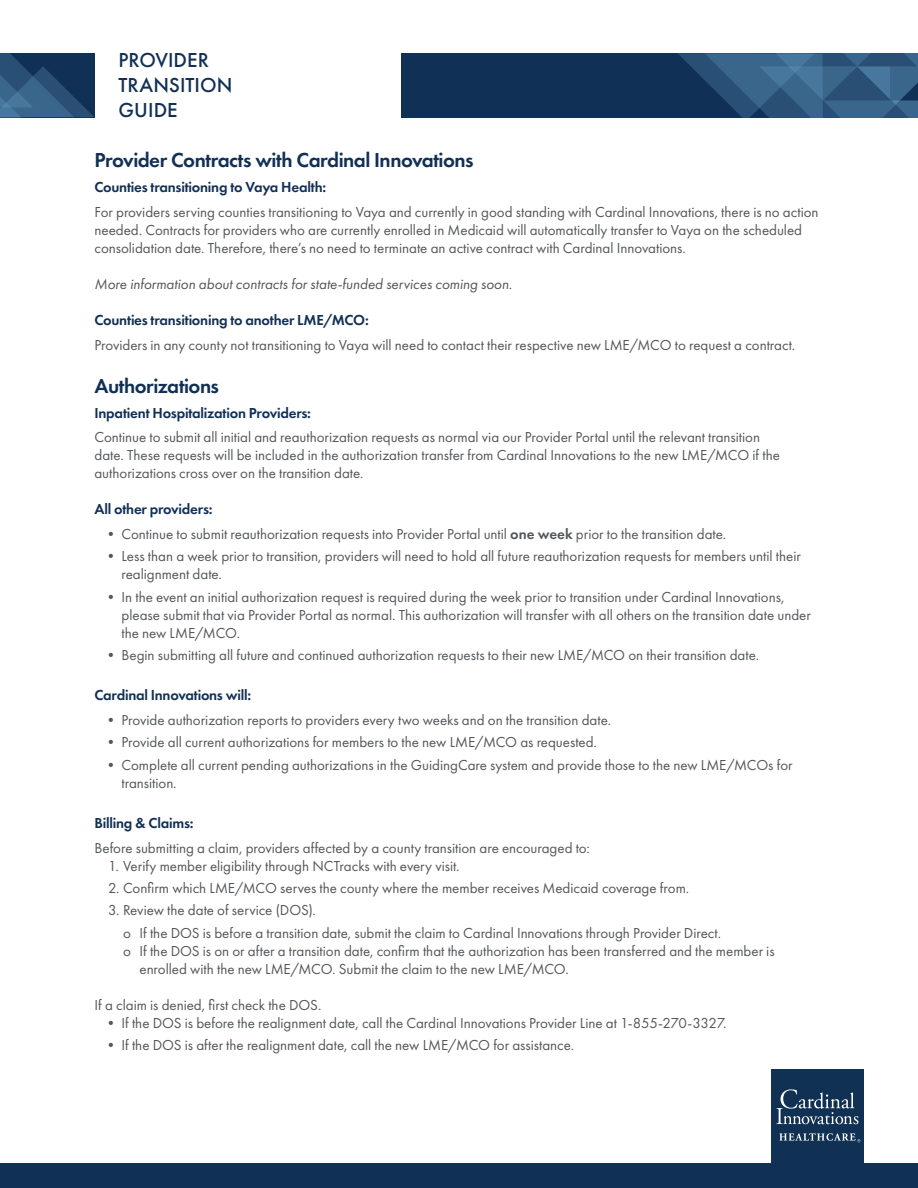
<style>
.page{position:relative;width:918px;height:1188px;background:#fff}
.page>*{position:absolute;margin:0;border:0;box-sizing:border-box;transform-origin:0 0}
.Subheadline{font:600 21px "Futura PT";letter-spacing:-.025em;color:#113056}
.Header_Headline{font:500 21px "Futura PT";color:#113056}
.Body_Text{font:15px/18px "Futura PT";color:#54575a}
.Teal_Headline{font:600 15px "Futura PT";letter-spacing:-.015em;color:#113056}
.Body_Text-2{font:italic 15px "Futura PT";color:#54575a}
.s1{font-weight:600}
</style>
<div class="page">
<div style="left:771px;top:1069px;width:93px;height:94px;background:#103054"></div>
<svg style="left:776px;top:1089px;width:82px;height:35px"></svg>
<svg style="left:779px;top:1133px;width:81px;height:9px"></svg>
<div style="left:0;top:1163px;width:918px;height:25px;background:#113056"></div>
<div style="left:402px;top:53px;width:516px;height:64px;background:#113056"></div>
<svg style="left:678px;top:53px;width:240px;height:64px;background:#30587e"></svg>
<svg style="left:0;top:53px;width:94px;height:64px;background:#264b71"></svg>
<p class="Header_Headline" style="left:119px;top:47px;width:92px">PROVIDER</p>
<p class="Header_Headline" style="left:119px;top:73px;width:115px">TRANSITION</p>
<p class="Header_Headline" style="left:119px;top:98px;width:61px">GUIDE</p>
<p class="Subheadline" style="left:94px;top:147px;width:381px">Provider Contracts with Cardinal Innovations</p>
<p class="Teal_Headline" style="left:94px;top:178px;width:233px">Counties transitioning to Vaya Health:</p>
<p class="Body_Text" style="left:94px;top:203px;width:726px">For providers serving counties transitioning to Vaya and currently in good standing with Cardinal Innovations, there is no action needed. Contracts for providers who are currently enrolled in Medicaid will automatically transfer to Vaya on the scheduled consolidation date. Therefore, there’s no need to terminate an active contract with Cardinal Innovations.</p>
<p class="Body_Text-2" style="left:94px;top:275px;width:419px">More information about contracts for state-funded services coming soon.</p>
<p class="Teal_Headline" style="left:94px;top:311px;width:276px">Counties transitioning to another LME/MCO:</p>
<p class="Body_Text" style="left:94px;top:336px;width:702px">Providers in any county not transitioning to Vaya will need to contact their respective new LME/MCO to request a contract.</p>
<p class="Subheadline" style="left:94px;top:373px;width:126px">Authorizations</p>
<p class="Teal_Headline" style="left:94px;top:403px;width:218px">Inpatient Hospitalization Providers:</p>
<p class="Body_Text" style="left:94px;top:428px;width:687px">Continue to submit all initial and reauthorization requests as normal via our Provider Portal until the relevant transition date. These requests will be included in the authorization transfer from Cardinal Innovations to the new LME/MCO if the authorizations cross over on the transition date.</p>
<p class="Teal_Headline" style="left:94px;top:500px;width:120px">All other providers:</p>
<p class="Body_Text" style="left:104px;top:525px;width:624px">• Continue to submit reauthorization requests into Provider Portal until <span class="s1">one week</span> prior to the transition date.</p>
<p class="Body_Text" style="left:122px;top:547px;width:681px;text-indent:-18px">• Less than a week prior to transition, providers will need to hold all future reauthorization requests for members until their realignment date.</p>
<p class="Body_Text" style="left:122px;top:588px;width:691px;text-indent:-18px">• In the event an initial authorization request is required during the week prior to transition under Cardinal Innovations, please submit that via Provider Portal as normal. This authorization will transfer with all others on the transition date under the new LME/MCO.</p>
<p class="Body_Text" style="left:104px;top:646px;width:657px">• Begin submitting all future and continued authorization requests to their new LME/MCO on their transition date.</p>
<p class="Teal_Headline" style="left:94px;top:686px;width:158px">Cardinal Innovations will:</p>
<p class="Body_Text" style="left:104px;top:711px;width:509px">• Provide authorization reports to providers every two weeks and on the transition date.</p>
<p class="Body_Text" style="left:104px;top:733px;width:495px">• Provide all current authorizations for members to the new LME/MCO as requested.</p>
<p class="Body_Text" style="left:122px;top:756px;width:673px;text-indent:-18px">• Complete all current pending authorizations in the GuidingCare system and provide those to the new LME/MCOs for transition.</p>
<p class="Teal_Headline" style="left:94px;top:814px;width:101px">Billing &amp; Claims:</p>
<p class="Body_Text" style="left:94px;top:839px;width:497px">Before submitting a claim, providers affected by a county transition are encouraged to:</p>
<p class="Body_Text" style="left:108px;top:857px;width:353px">1. Verify member eligibility through NCTracks with every visit.</p>
<p class="Body_Text" style="left:108px;top:879px;width:583px">2. Confirm which LME/MCO serves the county where the member receives Medicaid coverage from.</p>
<p class="Body_Text" style="left:108px;top:901px;width:209px">3. Review the date of service (DOS).</p>
<p class="Body_Text" style="left:123px;top:924px;width:600px">о If the DOS is before a transition date, submit the claim to Cardinal Innovations through Provider Direct.</p>
<p class="Body_Text" style="left:140px;top:942px;width:637px;text-indent:-16px">о If the DOS is on or after a transition date, confirm that the authorization has been transferred and the member is enrolled with the new LME/MCO. Submit the claim to the new LME/MCO.</p>
<p class="Body_Text" style="left:94px;top:996px;width:228px">If a claim is denied, first check the DOS.</p>
<p class="Body_Text" style="left:104px;top:1014px;width:624px">• If the DOS is before the realignment date, call the Cardinal Innovations Provider Line at 1-855-270-3327.</p>
<p class="Body_Text" style="left:104px;top:1036px;width:472px">• If the DOS is after the realignment date, call the new LME/MCO for assistance.</p>
</div>
